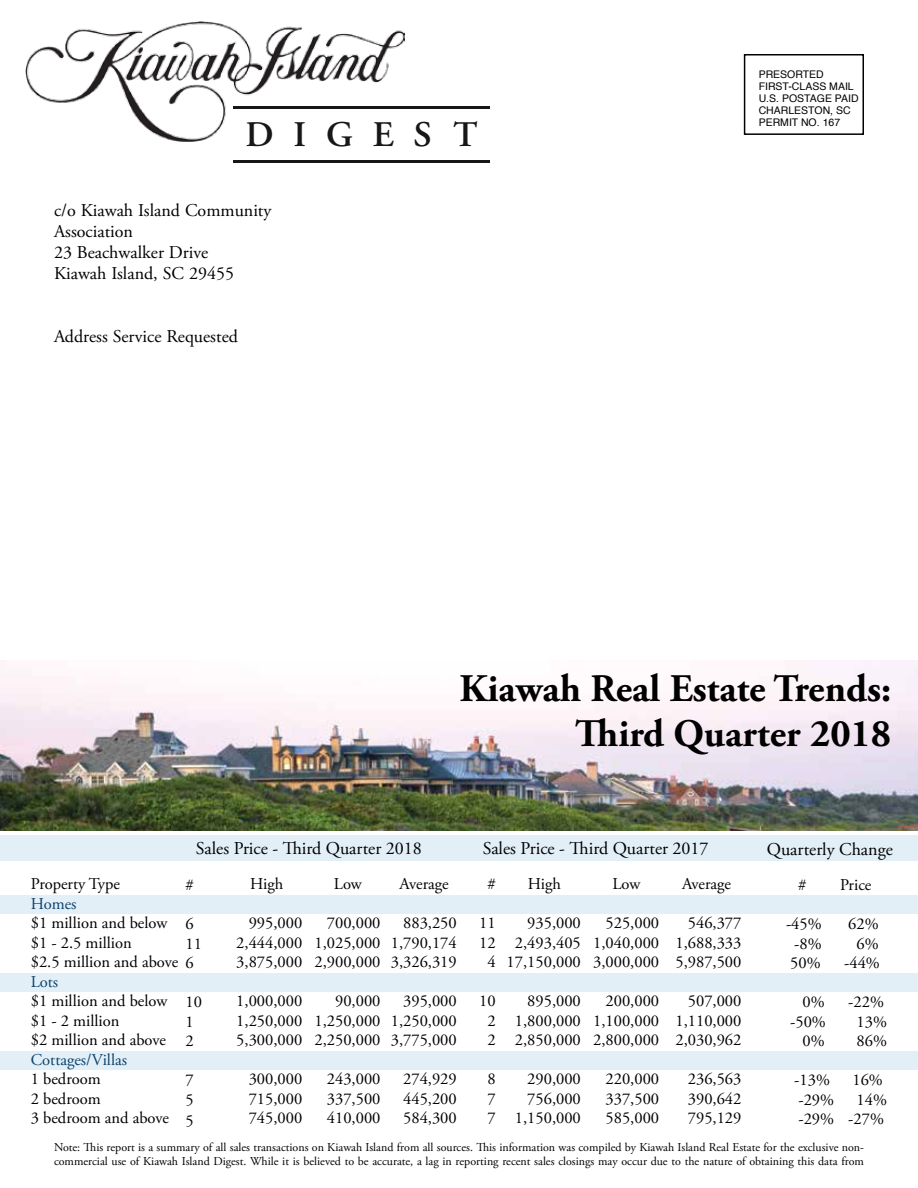
<style>
.page{position:relative;width:918px;height:1188px;background:#fff}
.page>*{position:absolute;margin:0;border:0;box-sizing:border-box;transform-origin:0 0}
.t1{font:700 39px/45px "Adobe Garamond Pro";color:#000;text-align:right}
.t2{font:600 36px "Adobe Garamond Pro";color:#000}
.t3{font:18px/21px "Adobe Garamond Pro";color:#000}
.t4{font:16.5px/19.5px "Adobe Garamond Pro";color:#000;text-align:justify}
.t5{font:16.5px "Adobe Garamond Pro";letter-spacing:-.005em;color:#0c416d}
.t6{font:12px/13.5px "Adobe Garamond Pro";letter-spacing:-.015em;color:#000}
.t7{font:10.5px/12px "Helvetica";color:#000}
</style>
<div class="page">
<div style="left:0;top:895px;width:918px;height:19px;background:#e2eff7"></div>
<div style="left:0;top:973px;width:918px;height:19px;background:#e2eff7"></div>
<div style="left:0;top:1051px;width:918px;height:19px;background:#e2eff7"></div>
<div style="left:0;top:835px;width:918px;height:26px;background:#e2eff7"></div>
<img style="left:26px;top:22px;width:378px;height:119px">
<div style="left:744px;top:54px;width:120px;height:81px;border:2px solid #000"></div>
<div style="left:232px;top:105px;width:259px;height:6px;background:#b5b087;opacity:.5"></div>
<div style="left:232px;top:159px;width:259px;height:6px;background:#b5b087;opacity:.5"></div>
<img style="left:0;top:661px;width:918px;height:170px">
<h2 class="t2" style="left:245px;top:114px;width:234px">D I G E S T</h2>
<p class="t3" style="left:54px;top:201px;width:219px">c/o Kiawah Island Community<br>Association<br>23 Beachwalker Drive<br>Kiawah Island, SC 29455</p>
<p class="t3" style="left:54px;top:327px;width:185px">Address Service Requested</p>
<p class="t7" style="left:759px;top:68px;width:101px">PRESORTED<br>FIRST-CLASS MAIL<br>U.S. POSTAGE PAID<br>CHARLESTON, SC<br>PERMIT NO. 167</p>
<h1 class="t1" style="left:459px;top:667px;width:433px">Kiawah Real Estate Trends:<br>Third Quarter 2018</h1>
<p class="t3" style="left:196px;top:839px;width:227px">Sales Price - Third Quarter 2018</p>
<p class="t3" style="left:483px;top:839px;width:227px">Sales Price - Third Quarter 2017</p>
<p class="t3" style="left:767px;top:839px;width:127px">Quarterly Change</p>
<p class="t4" style="left:31px;top:875px;width:91px">Property Type</p>
<p class="t5" style="left:31px;top:894px;width:47px">Homes</p>
<p class="t4" style="left:31px;top:914px;width:165px;text-align:left">$1 million and below<br>$1 - 2.5 million<br>$2.5 million and above 6</p>
<p class="t5" style="left:31px;top:972px;width:29px">Lots</p>
<p class="t4" style="left:31px;top:992px;width:138px;text-align:left">$1 million and below $1 - 2 million<br>$2 million and above</p>
<p class="t5" style="left:31px;top:1050px;width:98px">Cottages/Villas</p>
<p class="t4" style="left:31px;top:1070px;width:140px;text-align:left">1 bedroom<br>2 bedroom<br>3 bedroom and above</p>
<p class="t4" style="left:186px;top:876px;width:10px">#</p>
<p class="t4" style="left:186px;top:915px;width:18px">6<br>11</p>
<p class="t4" style="left:186px;top:993px;width:18px;text-align:left">10<br>1<br>2</p>
<p class="t4" style="left:186px;top:1071px;width:10px">7<br>5</p>
<p class="t4" style="left:186px;top:1112px;width:10px">5</p>
<p class="t4" style="left:250px;top:875px;width:35px">High</p>
<p class="t4" style="left:236px;top:914px;width:67px;text-indent:12px">995,000<br>2,444,000<br>3,875,000</p>
<p class="t4" style="left:236px;top:992px;width:67px">1,000,000<br>1,250,000<br>5,300,000</p>
<p class="t4" style="left:249px;top:1070px;width:55px">300,000<br>715,000<br>745,000</p>
<p class="t4" style="left:334px;top:875px;width:30px">Low</p>
<p class="t4" style="left:315px;top:914px;width:67px;text-indent:12px">700,000<br>1,025,000<br>2,900,000</p>
<p class="t4" style="left:315px;top:992px;width:67px;text-indent:21px">90,000<br>1,250,000<br>2,250,000</p>
<p class="t4" style="left:327px;top:1070px;width:55px">243,000<br>337,500<br>410,000</p>
<p class="t4" style="left:400px;top:875px;width:51px">Average</p>
<p class="t4" style="left:391px;top:914px;width:67px;text-indent:12px">883,250<br>1,790,174<br>3,326,319</p>
<p class="t4" style="left:391px;top:992px;width:67px;text-indent:12px">395,000<br>1,250,000<br>3,775,000</p>
<p class="t4" style="left:403px;top:1070px;width:55px">274,929<br>445,200<br>584,300</p>
<p class="t4" style="left:487px;top:875px;width:10px">#</p>
<p class="t4" style="left:479px;top:914px;width:18px;text-align:center">11<br>12<br>4</p>
<p class="t4" style="left:479px;top:992px;width:18px;text-align:center">10<br>2<br>2</p>
<p class="t4" style="left:487px;top:1070px;width:10px">8<br>7<br>7</p>
<p class="t4" style="left:528px;top:875px;width:35px">High</p>
<p class="t4" style="left:507px;top:914px;width:76px;text-align:right">935,000<br>2,493,405<br>17,150,000</p>
<p class="t4" style="left:515px;top:992px;width:67px;text-indent:12px">895,000<br>1,800,000<br>2,850,000</p>
<p class="t4" style="left:515px;top:1070px;width:67px;text-align:right">290,000<br>756,000<br>1,150,000</p>
<p class="t4" style="left:612px;top:875px;width:30px">Low</p>
<p class="t4" style="left:593px;top:914px;width:68px;text-indent:12px">525,000<br>1,040,000<br>3,000,000</p>
<p class="t4" style="left:593px;top:992px;width:68px;text-indent:12px">200,000<br>1,100,000<br>2,800,000</p>
<p class="t4" style="left:606px;top:1070px;width:55px">220,000<br>337,500<br>585,000</p>
<p class="t4" style="left:682px;top:875px;width:51px">Average</p>
<p class="t4" style="left:675px;top:914px;width:67px;text-indent:12px">546,377<br>1,688,333<br>5,987,500</p>
<p class="t4" style="left:675px;top:992px;width:67px;text-indent:12px">507,000<br>1,110,000<br>2,030,962</p>
<p class="t4" style="left:688px;top:1070px;width:55px">236,563<br>390,642<br>795,129</p>
<p class="t4" style="left:798px;top:876px;width:10px">#</p>
<p class="t4" style="left:840px;top:876px;width:33px">Price</p>
<p class="t4" style="left:786px;top:915px;width:37px">-45%</p>
<p class="t4" style="left:848px;top:915px;width:32px">62%</p>
<p class="t4" style="left:794px;top:934px;width:29px">-8%</p>
<p class="t4" style="left:857px;top:934px;width:24px">6%</p>
<p class="t4" style="left:790px;top:954px;width:32px">50%</p>
<p class="t4" style="left:844px;top:954px;width:37px">-44%</p>
<p class="t4" style="left:803px;top:993px;width:24px">0%</p>
<p class="t4" style="left:848px;top:993px;width:37px">-22%</p>
<p class="t4" style="left:790px;top:1012px;width:37px">-50%</p>
<p class="t4" style="left:857px;top:1012px;width:32px">13%</p>
<p class="t4" style="left:803px;top:1032px;width:24px">0%</p>
<p class="t4" style="left:857px;top:1032px;width:32px">86%</p>
<p class="t4" style="left:794px;top:1071px;width:37px">-13%</p>
<p class="t4" style="left:852px;top:1071px;width:32px">16%</p>
<p class="t4" style="left:798px;top:1090px;width:37px">-29%</p>
<p class="t4" style="left:798px;top:1090px;width:90px;text-align:right">14%<br>-29% -27%</p>
<p class="t6" style="left:54px;top:1141px;width:812px">Note: This report is a summary of all sales transactions on Kiawah Island from all sources. This information was compiled by Kiawah Island Real Estate for the exclusive non&shy;commercial use of Kiawah Island Digest. While it is believed to be accurate, a lag in reporting recent sales closings may occur due to the nature of obtaining this data from</p>
</div>
